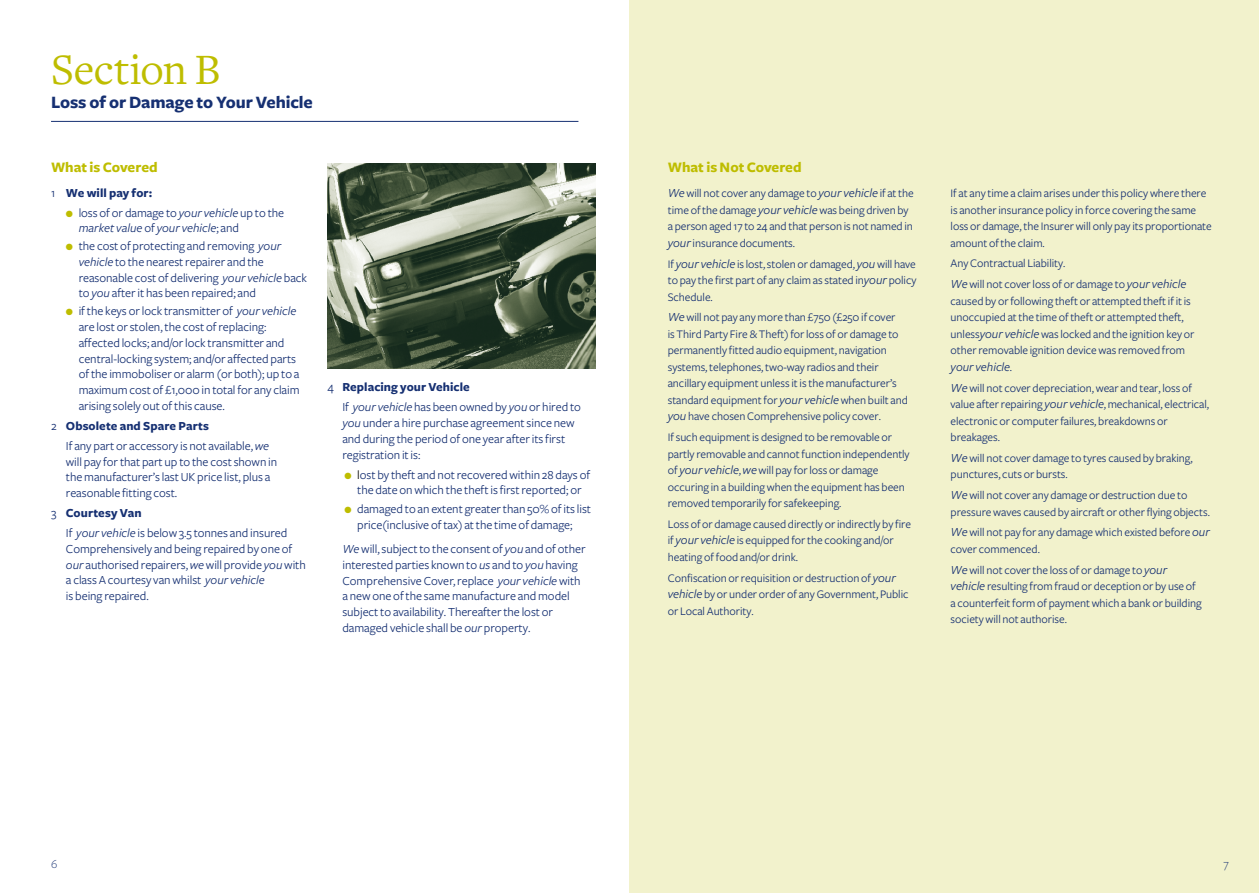
<style>
.page{position:relative;width:1259px;height:893px;background:#fff}
.page>*{position:absolute;margin:0;border:0;box-sizing:border-box;transform-origin:0 0}
.t1{font:45px "Freight Text";letter-spacing:-.005em;color:#bebd00}
.t2{font:700 18px "Freight Sans";letter-spacing:-.005em;color:#163072}
.t3{font:700 15px "Freight Sans";color:#bebd00}
.t4{font:12.75px/15.8px "Freight Sans";letter-spacing:-.005em;color:#163072}
.t5{font:italic 12.75px/15.8px "Freight Sans";color:#163072}
.t6{font:700 12.75px "Freight Sans";letter-spacing:.005em;color:#163072}
.t7{font:300 12.75px "Freight Sans";color:#163072}
.t8{font:12px/16.5px "Freight Sans";letter-spacing:-.005em;color:#163072}
.s1{font-weight:400}
.s2{color:#bebd00}
.s3{font-style:normal}
.s4{font-style:italic}
.s5{font-weight:700}
.s6{color:#000}
.s7{font-style:italic;font-size:12.75px}
.s8{font-style:normal;font-size:12px}
</style>
<div class="page">
<div style="left:629px;top:0;width:630px;height:893px;background:#f2f2cc"></div>
<hr style="left:51px;top:121px;width:527px;height:1px;background:#163072">
<img style="left:327px;top:163px;width:269px;height:205px">
<h1 class="t1" style="left:51px;top:45px;width:171px">Section B</h1>
<h2 class="t2" style="left:51px;top:93px;width:263px">Loss of or Damage to Your Vehicle</h2>
<p class="t3" style="left:51px;top:159px;width:108px">What is Covered</p>
<p class="t6" style="left:51px;top:186px;width:103px"><span class="s1">1</span> We will pay for:</p>
<p class="t5" style="left:79px;top:205px;width:207px;text-indent:-13px"><span class="s2">●</span> <span class="s3">loss of or damage to</span> your vehicle <span class="s3">up to the </span>market value <span class="s3">of</span> your vehicle<span class="s3">; and</span></p>
<p class="t4" style="left:79px;top:238px;width:230px;text-indent:-13px"><span class="s2">●</span> the cost of protecting and removing <span class="s4">your vehicle</span> to the nearest repairer and the reasonable cost of delivering <span class="s4">your vehicle</span> back to <span class="s4">you</span> after it has been repaired; and</p>
<p class="t4" style="left:79px;top:304px;width:222px;text-indent:-13px"><span class="s2">●</span> if the keys or lock transmitter of <span class="s4">your vehicle </span>are lost or stolen, the cost of replacing: affected locks; and/or lock transmitter and central-locking system; and/or affected parts of the immoboliser or alarm (or both); up to a maximum cost of £1,000 in total for any claim arising solely out of this cause.</p>
<p class="t4" style="left:66px;top:416px;width:205px;line-height:20px;text-indent:-15px">2 <span class="s5">Obsolete and Spare Parts<br></span>If any part or accessory is not available, <span class="s4">we</span></p>
<p class="t4" style="left:66px;top:454px;width:213px">will pay for that part up to the cost shown in the manufacturer’s last UK price list, plus a reasonable fitting cost.</p>
<p class="t4" style="left:66px;top:503px;width:223px;line-height:20px;text-indent:-15px">3 <span class="s5">Courtesy Van<br></span>If <span class="s4">your vehicle</span> is below 3.5 tonnes and insured</p>
<p class="t4" style="left:66px;top:541px;width:241px">Comprehensively and being repaired by one of <span class="s4">our</span> authorised repairers, <span class="s4">we</span> will provide <span class="s4">you</span> with a class A courtesy van whilst <span class="s4">your vehicle<br></span>is being repaired.</p>
<p class="t4" style="left:342px;top:377px;width:240px;line-height:20px;text-indent:-15px">4 <span class="s5">Replacing your Vehicle<br></span>If <span class="s4">your vehicle</span> has been owned by <span class="s4">you</span> or hired to</p>
<p class="t4" style="left:342px;top:415px;width:234px"><span class="s4">you</span> under a hire purchase agreement since new and during the period of one year after its first registration it is:</p>
<p class="t4" style="left:344px;top:467px;width:247px;text-align:center"><span class="s2">●</span> <span class="s6">l</span>ost by theft and not recovered within 28 days of the date on which the theft is first reported; or</p>
<p class="t4" style="left:344px;top:501px;width:248px;text-align:center"><span class="s2">●</span> damaged to an extent greater than 50% of its list price(inclusive of tax) at the time of damage;</p>
<p class="t4" style="left:342px;top:541px;width:245px"><span class="s4">We</span> will, subject to the consent of <span class="s4">you</span> and of other interested parties known to <span class="s4">us</span> and to <span class="s4">you</span> having Comprehensive Cover, replace <span class="s4">your vehicle</span> with a new one of the same manufacture and model subject to availability. Thereafter the lost or damaged vehicle shall be <span class="s4">our</span> property.</p>
<p class="t3" style="left:668px;top:159px;width:135px">What is Not Covered</p>
<p class="t8" style="left:668px;top:185px;width:247px"><span class="s7">We</span> will not cover any damage to <span class="s7">your vehicle</span> if at the time of the damage <span class="s7">your vehicle</span> was being driven by a person aged 17 to 24 and that person is not named in <span class="s7">your</span> insurance documents.</p>
<p class="t8" style="left:668px;top:256px;width:250px;text-align:justify">If <span class="s7">your vehicle</span> is lost, stolen or damaged, <span class="s7">you</span> will have to pay the first part of any claim as stated in<span class="s7">your</span> policy Schedule.</p>
<p class="t8" style="left:668px;top:309px;width:242px"><span class="s7">We</span> will not pay any more than £750 (£250 if cover<br>is Third Party Fire &amp; Theft) for loss of or damage to permanently fitted audio equipment, navigation systems, telephones, two-way radios and their ancillary equipment unless it is the manufacturer’s standard equipment for <span class="s7">your vehicle</span> when built and <span class="s7">you</span> have chosen Comprehensive policy cover.</p>
<p class="t8" style="left:668px;top:429px;width:243px">If such equipment is designed to be removable or partly removable and cannot function independently of <span class="s7">your vehicle</span>, <span class="s7">we</span> will pay for loss or damage occuring in a building when the equipment has been removed temporarily for safekeeping.</p>
<p class="t8" style="left:668px;top:516px;width:245px">Loss of or damage caused directly or indirectly by fire if <span class="s7">your vehicle</span> is equipped for the cooking and/or heating of food and/or drink.</p>
<p class="t8" style="left:668px;top:570px;width:242px">Confiscation or requisition or destruction of <span class="s7">your vehicle</span> by or under order of any Government, Public or Local Authority.</p>
<p class="t8" style="left:950px;top:185px;width:263px">If at any time a claim arises under this policy where there is another insurance policy in force covering the same loss or damage, the Insurer will only pay its proportionate amount of the claim.</p>
<p class="t8" style="left:950px;top:253px;width:237px;line-height:20.7px">Any Contractual Liability.<br><span class="s7">We</span> will not cover loss of or damage to <span class="s7">your vehicle</span></p>
<p class="t8" style="left:950px;top:293px;width:245px">caused by or following theft or attempted theft if it is unoccupied at the time of theft or attempted theft, unless<span class="s7">your vehicle</span> was locked and the ignition key or other removable ignition device was removed from</p>
<p class="t5" style="left:950px;top:359px;width:63px">your vehicle<span class="s8">.</span></p>
<p class="t8" style="left:950px;top:380px;width:260px"><span class="s7">We</span> will not cover depreciation, wear and tear, loss of value after repairing <span class="s7">your vehicle</span>, mechanical, electrical, electronic or computer failures, breakdowns or breakages.</p>
<p class="t8" style="left:950px;top:450px;width:244px"><span class="s7">We</span> will not cover damage to tyres caused by braking, punctures, cuts or bursts.</p>
<p class="t8" style="left:950px;top:487px;width:261px"><span class="s7">We</span> will not cover any damage or destruction due to pressure waves caused by aircraft or other flying objects.</p>
<p class="t8" style="left:950px;top:524px;width:261px"><span class="s7">We</span> will not pay for any damage which existed before <span class="s7">our </span>cover commenced.</p>
<p class="t8" style="left:950px;top:562px;width:253px"><span class="s7">We</span> will not cover the loss of or damage to <span class="s7">your vehicle</span> resulting from fraud or deception or by use of a counterfeit form of payment which a bank or building society will not authorise.</p>
<p class="t7" style="left:51px;top:857px;width:8px">6</p>
<p class="t7" style="left:1223px;top:857px;width:7px">7</p>
</div>
